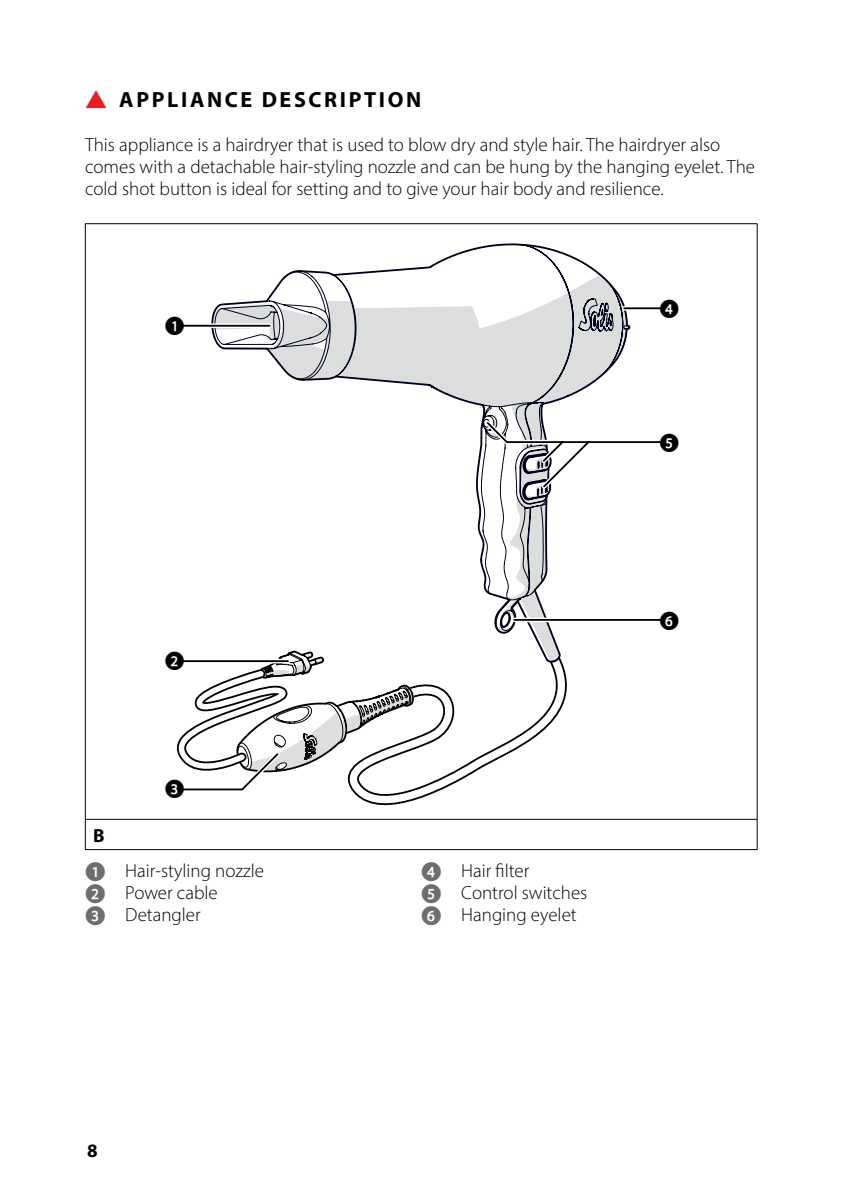
<style>
.page{position:relative;width:842px;height:1191px;background:#fff}
.page>*{position:absolute;margin:0;border:0;box-sizing:border-box;transform-origin:0 0}
.t1{font:700 22px "Myriad Pro";letter-spacing:.12em;color:#000}
.t2{font:300 19px/22px "Myriad Pro";color:#000}
.t3{font:700 19px "Myriad Pro";color:#000}
.t4{font:18.4px "Manualise Call out Closed Glyphs Bold Bold";color:#000}
.s1{font-weight:700}
.s2{font-family:"Manualise Call out Closed Glyphs Bold Bold";font-weight:400;color:#6d6e71}
</style>
<div class="page">
<hr style="left:85px;top:223px;width:672px;height:1px;background:#000">
<hr style="left:85px;top:224px;width:1px;height:595px;background:#000">
<hr style="left:757px;top:224px;width:1px;height:595px;background:#000">
<hr style="left:85px;top:819px;width:672px;height:1px;background:#000">
<hr style="left:85px;top:819px;width:1px;height:30px;background:#000">
<hr style="left:757px;top:819px;width:1px;height:30px;background:#000">
<hr style="left:85px;top:849px;width:672px;height:1px;background:#000">
<svg style="left:355px;top:663px;width:212px;height:143px"></svg>
<svg style="left:211px;top:270px;width:120px;height:111px"></svg>
<svg style="left:496px;top:223px;width:134px;height:2px"></svg>
<svg style="left:331px;top:243px;width:300px;height:322px"></svg>
<div style="left:181px;top:323px;width:89px;height:5px;background:#d0d0d0"></div>
<hr style="left:181px;top:325px;width:89px;height:2px;background:#000">
<svg style="left:624px;top:306px;width:39px;height:4px"></svg>
<hr style="left:624px;top:307px;width:39px;height:2px;background:#000">
<svg style="left:176px;top:650px;width:272px;height:144px"></svg>
<svg style="left:481px;top:416px;width:183px;height:247px"></svg>
<p class="t1" style="left:119px;top:85px;width:304px">APPLIANCE DESCRIPTION</p>
<p class="t2" style="left:85px;top:134px;width:671px">This appliance is a hairdryer that is used to blow dry and style hair. The hairdryer also comes with a detachable hair-styling nozzle and can be hung by the hanging eyelet. The cold shot button is ideal for setting and to give your hair body and resilience.</p>
<p class="t4" style="left:165px;top:316px;width:21px">1</p>
<p class="t4" style="left:165px;top:652px;width:21px">2</p>
<p class="t4" style="left:165px;top:780px;width:21px">3</p>
<p class="t2" style="left:85px;top:817px;width:180px;line-height:35.8px;text-indent:8px"><span class="s1">B<br></span><span class="s2">1</span> Hair-styling nozzle</p>
<p class="t2" style="left:85px;top:882px;width:134px"><span class="s2">2</span> Power cable<br><span class="s2">3</span> Detangler</p>
<p class="t3" style="left:87px;top:1137px;width:12px">8</p>
<p class="t4" style="left:660px;top:300px;width:21px">4</p>
<p class="t4" style="left:660px;top:433px;width:21px">5</p>
<p class="t4" style="left:660px;top:611px;width:21px">6</p>
<p class="t2" style="left:421px;top:860px;width:168px"><span class="s2">4</span> Hair filter<br><span class="s2">5</span> Control switches<br><span class="s2">6</span> Hanging eyelet</p>
</div>
